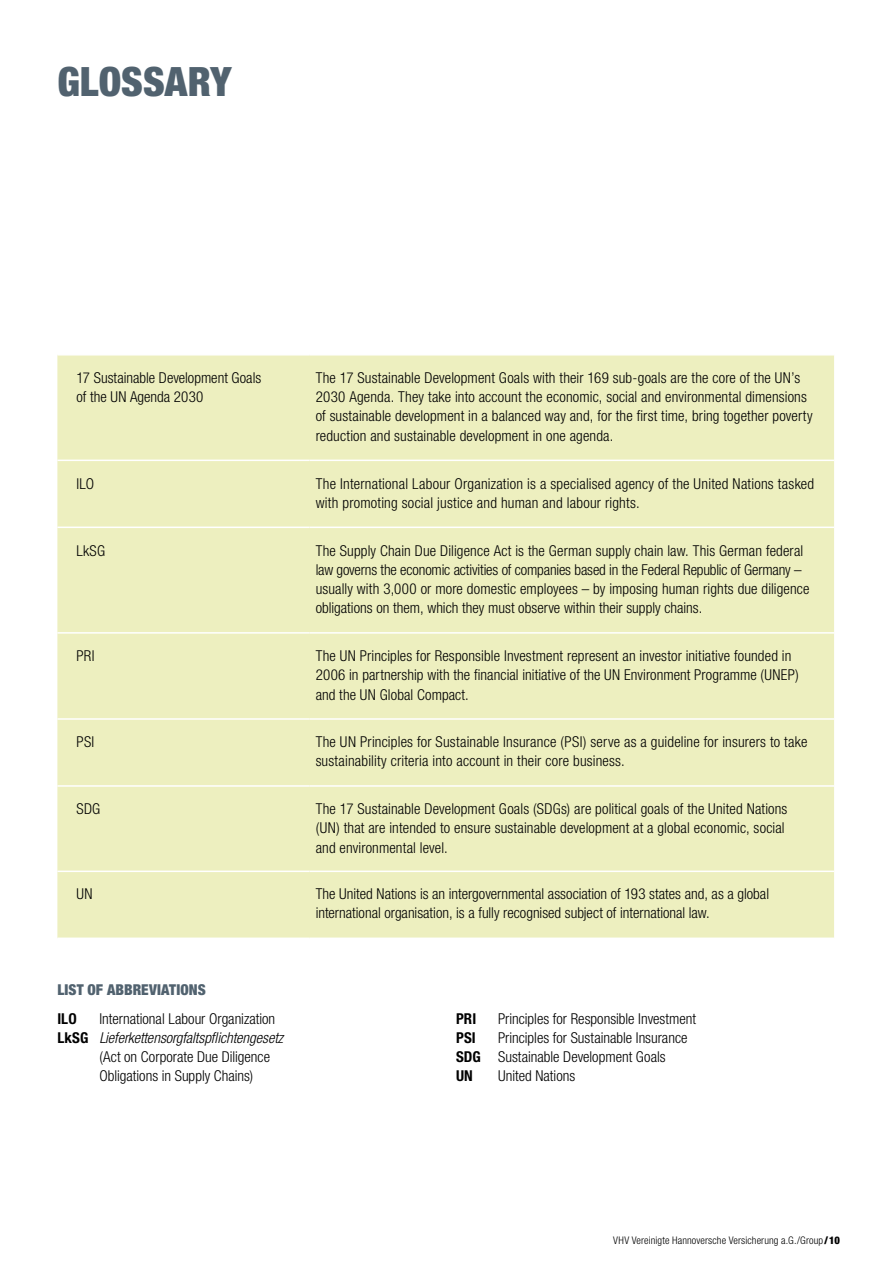
<style>
.page{position:relative;width:893px;height:1263px;background:#fff}
.page>*{position:absolute;margin:0;border:0;box-sizing:border-box;transform-origin:0 0}
.VHV_NB_Einleitung_Black_Con_Pan_27pt{font:900 condensed 40.5px "Helvetica Neue LT Std";color:#51626f}
.t1{font:300 condensed 15px/19.2px "Helvetica Neue LT Std";letter-spacing:.01em;color:#000}
.t2{font:italic 300 condensed 15px "Helvetica Neue LT Std";letter-spacing:-.005em;color:#000}
.VHV_NB_Megentext_Subhead_Black_10pt{font:900 condensed 15px "Helvetica Neue LT Std";letter-spacing:.005em;color:#51626f}
.t3{font:700 condensed 15px "Helvetica Neue LT Std";letter-spacing:.005em;color:#000}
.t4{font:300 condensed 10.5px "Helvetica Neue LT Std";letter-spacing:.01em;color:#000}
.s1{font-weight:700;font-style:normal}
.s2{font-weight:700}
.s3{font-weight:900}
</style>
<div class="page">
<div style="left:57px;top:355px;width:777px;height:582px;background:#edefbf"></div>
<hr style="left:57px;top:460px;width:253px;height:1px;background:#fff">
<hr style="left:310px;top:460px;width:524px;height:1px;background:#fff">
<hr style="left:57px;top:526px;width:253px;height:2px;background:#fff">
<hr style="left:310px;top:526px;width:524px;height:2px;background:#fff">
<hr style="left:57px;top:632px;width:253px;height:2px;background:#fff">
<hr style="left:310px;top:632px;width:524px;height:2px;background:#fff">
<hr style="left:57px;top:718px;width:253px;height:2px;background:#fff">
<hr style="left:310px;top:718px;width:524px;height:2px;background:#fff">
<hr style="left:57px;top:785px;width:253px;height:2px;background:#fff">
<hr style="left:310px;top:785px;width:524px;height:2px;background:#fff">
<hr style="left:57px;top:870px;width:253px;height:2px;background:#fff">
<hr style="left:310px;top:870px;width:524px;height:2px;background:#fff">
<p class="VHV_NB_Einleitung_Black_Con_Pan_27pt" style="left:57px;top:56px;width:176px">GLOSSARY</p>
<p class="t1" style="left:77px;top:368px;width:186px">17 Sustainable Development Goals of the UN Agenda 2030</p>
<p class="t1" style="left:316px;top:368px;width:498px">The 17 Sustainable Development Goals with their 169 sub-goals are the core of the UN’s 2030 Agenda. They take into account the economic, social and environmental dimensions of sustainable development in a balanced way and, for the first time, bring together poverty reduction and sustainable development in one agenda.</p>
<p class="t1" style="left:77px;top:474px;width:19px">ILO</p>
<p class="t1" style="left:316px;top:474px;width:500px">The International Labour Organization is a specialised agency of the United Nations tasked with promoting social justice and human and labour rights.</p>
<p class="t1" style="left:77px;top:541px;width:30px">LkSG</p>
<p class="t1" style="left:316px;top:541px;width:495px">The Supply Chain Due Diligence Act is the German supply chain law. This German federal law governs the economic activities of companies based in the Federal Republic of Germany – usually with 3,000 or more domestic employees – by imposing human rights due diligence obligations on them, which they must observe within their supply chains.</p>
<p class="t1" style="left:77px;top:646px;width:19px">PRI</p>
<p class="t1" style="left:316px;top:646px;width:485px">The UN Principles for Responsible Investment represent an investor initiative founded in<br>2006 in partnership with the financial initiative of the UN Environment Programme (UNEP) and the UN Global Compact.</p>
<p class="t1" style="left:77px;top:732px;width:19px">PSI</p>
<p class="t1" style="left:316px;top:732px;width:493px">The UN Principles for Sustainable Insurance (PSI) serve as a guideline for insurers to take sustainability criteria into account in their core business.</p>
<p class="t1" style="left:77px;top:799px;width:25px">SDG</p>
<p class="t1" style="left:316px;top:799px;width:473px">The 17 Sustainable Development Goals (SDGs) are political goals of the United Nations (UN) that are intended to ensure sustainable development at a global economic, social</p>
<p class="t1" style="left:316px;top:837px;width:134px">and environmental level.</p>
<p class="t1" style="left:77px;top:884px;width:17px">UN</p>
<p class="t1" style="left:316px;top:884px;width:455px">The United Nations is an intergovernmental association of 193 states and, as a global international organisation, is a fully recognised subject of international law.</p>
<p class="VHV_NB_Megentext_Subhead_Black_10pt" style="left:57px;top:980px;width:150px">LIST OF ABBREVIATIONS</p>
<p class="t3" style="left:57px;top:1009px;width:21px">ILO</p>
<p class="t1" style="left:99px;top:1009px;width:177px">International Labour Organization</p>
<p class="t2" style="left:57px;top:1029px;width:227px"><span class="s1">LkSG</span> Lieferkettensorgfaltspflichtengesetz</p>
<p class="t1" style="left:99px;top:1047px;width:172px">(Act on Corporate Due Diligence<br>Obligations in Supply Chains)</p>
<p class="t3" style="left:456px;top:1009px;width:22px">PRI</p>
<p class="t1" style="left:498px;top:1009px;width:199px">Principles for Responsible Investment</p>
<p class="t3" style="left:456px;top:1028px;width:21px">PSI</p>
<p class="t1" style="left:498px;top:1028px;width:191px">Principles for Sustainable Insurance</p>
<p class="t1" style="left:456px;top:1047px;width:211px"><span class="s2">SDG</span> Sustainable Development Goals</p>
<p class="t3" style="left:456px;top:1067px;width:18px">UN</p>
<p class="t1" style="left:498px;top:1066px;width:79px">United Nations</p>
<p class="t4" style="left:613px;top:1234px;width:228px">VHV Vereinigte Hannoversche Versicherung a.G./Group <span class="s3">/10</span></p>
</div>
